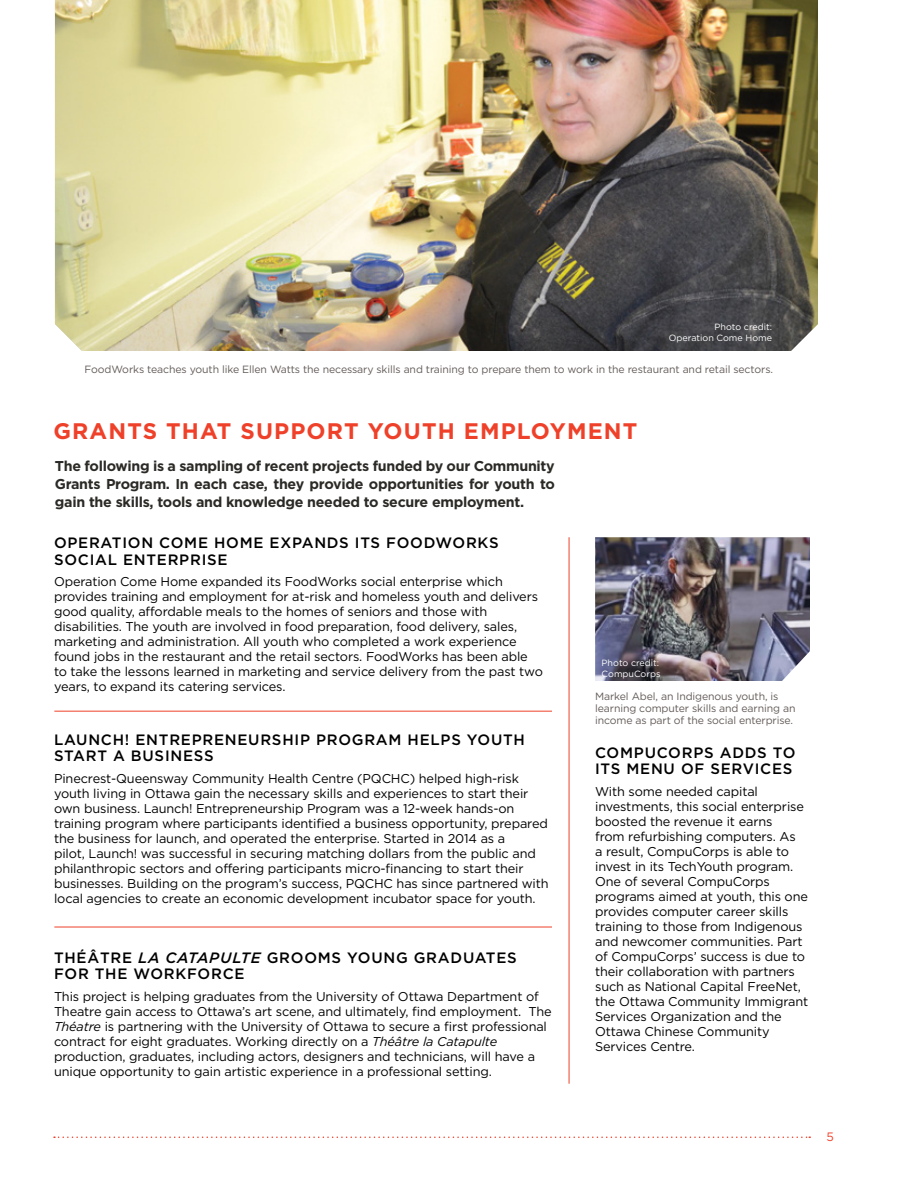
<style>
.page{position:relative;width:918px;height:1188px;background:#fff}
.page>*{position:absolute;margin:0;border:0;box-sizing:border-box;transform-origin:0 0}
.t1{font:700 22.5px "Gotham HTF";letter-spacing:.05em;color:#ef4129}
.t2{font:500 15px/16.5px "Gotham HTF";letter-spacing:.05em;color:#000}
.t3{font:700 14.25px/18px "Gotham HTF";letter-spacing:-.02em;color:#2b2a26;text-align:justify}
.t4{font:12.75px/15px "Gotham HTF";letter-spacing:-.01em;color:#000}
.t5{font:12.15px "Gotham HTF";color:#ef4129}
.t6{font:10.5px/12px "Gotham HTF";letter-spacing:-.01em;color:#635b58}
.t7{font:9px/10.5px "Gotham HTF";color:#fff;text-align:right}
.s1{font-style:italic}
</style>
<div class="page">
<svg style="left:54px;top:1137px;width:756px;height:1px"></svg>
<img style="left:55px;top:0;width:763px;height:351px">
<hr style="left:54px;top:711px;width:498px;height:1px;background:#ef4129">
<hr style="left:569px;top:537px;width:1px;height:547px;background:#ef4129">
<hr style="left:54px;top:927px;width:498px;height:1px;background:#ef4129">
<img style="left:595px;top:537px;width:215px;height:144px">
<p class="t7" style="left:669px;top:322px;width:105px">Photo credit:<br>Operation Come Home</p>
<p class="t6" style="left:85px;top:363px;width:690px">FoodWorks teaches youth like Ellen Watts the necessary skills and training to prepare them to work in the restaurant and retail sectors.</p>
<h1 class="t1" style="left:53px;top:418px;width:586px">GRANTS THAT SUPPORT YOUTH EMPLOYMENT</h1>
<p class="t3" style="left:55px;top:457px;width:501px">The following is a sampling of recent projects funded by our Community Grants Program. In each case, they provide opportunities for youth to gain the skills, tools and knowledge needed to secure employment.</p>
<p class="t2" style="left:54px;top:534px;width:446px">OPERATION COME HOME EXPANDS ITS FOODWORKS<br>SOCIAL ENTERPRISE</p>
<p class="t4" style="left:54px;top:574px;width:491px">Operation Come Home expanded its FoodWorks social enterprise which provides training and employment for at-risk and homeless youth and delivers good quality, affordable meals to the homes of seniors and those with disabilities. The youth are involved in food preparation, food delivery, sales, marketing and administration. All youth who completed a work experience found jobs in the restaurant and the retail sectors. FoodWorks has been able to take the lessons learned in marketing and service delivery from the past two years, to expand its catering services.</p>
<p class="t2" style="left:54px;top:731px;width:473px">LAUNCH! ENTREPRENEURSHIP PROGRAM HELPS YOUTH<br>START A BUSINESS</p>
<p class="t4" style="left:54px;top:771px;width:496px">Pinecrest-Queensway Community Health Centre (PQCHC) helped high-risk youth living in Ottawa gain the necessary skills and experiences to start their own business. Launch! Entrepreneurship Program was a 12-week hands-on training program where participants identified a business opportunity, prepared the business for launch, and operated the enterprise. Started in 2014 as a<br>pilot, Launch! was successful in securing matching dollars from the public and philanthropic sectors and offering participants micro-financing to start their businesses. Building on the program’s success, PQCHC has since partnered with local agencies to create an economic development incubator space for youth.</p>
<p class="t2" style="left:54px;top:949px;width:464px">THÉÂTRE <span class="s1">LA CATAPULTE</span> GROOMS YOUNG GRADUATES<br>FOR THE WORKFORCE</p>
<p class="t4" style="left:54px;top:989px;width:499px">This project is helping graduates from the University of Ottawa Department of Theatre gain access to Ottawa’s art scene, and ultimately, find employment. The <span class="s1">Théatre</span> is partnering with the University of Ottawa to secure a first professional contract for eight graduates. Working directly on a <span class="s1">Théâtre la Catapulte </span>production, graduates, including actors, designers and technicians, will have a unique opportunity to gain artistic experience in a professional setting.</p>
<p class="t7" style="left:602px;top:658px;width:60px;text-align:left">Photo credit:<br>CompuCorps</p>
<p class="t6" style="left:595px;top:690px;width:202px">Markel Abel, an Indigenous youth, is learning computer skills and earning an income as part of the social enterprise.</p>
<p class="t2" style="left:595px;top:744px;width:202px">COMPUCORPS ADDS TO<br>ITS MENU OF SERVICES</p>
<p class="t4" style="left:595px;top:784px;width:215px">With some needed capital investments, this social enterprise boosted the revenue it earns<br>from refurbishing computers. As<br>a result, CompuCorps is able to invest in its TechYouth program.<br>One of several CompuCorps programs aimed at youth, this one provides computer career skills training to those from Indigenous and newcomer communities. Part of CompuCorps’ success is due to their collaboration with partners such as National Capital FreeNet, the Ottawa Community Immigrant<br>Services Organization and the<br>Ottawa Chinese Community<br>Services Centre.</p>
<p class="t5" style="left:826px;top:1130px;width:9px">5</p>
</div>
